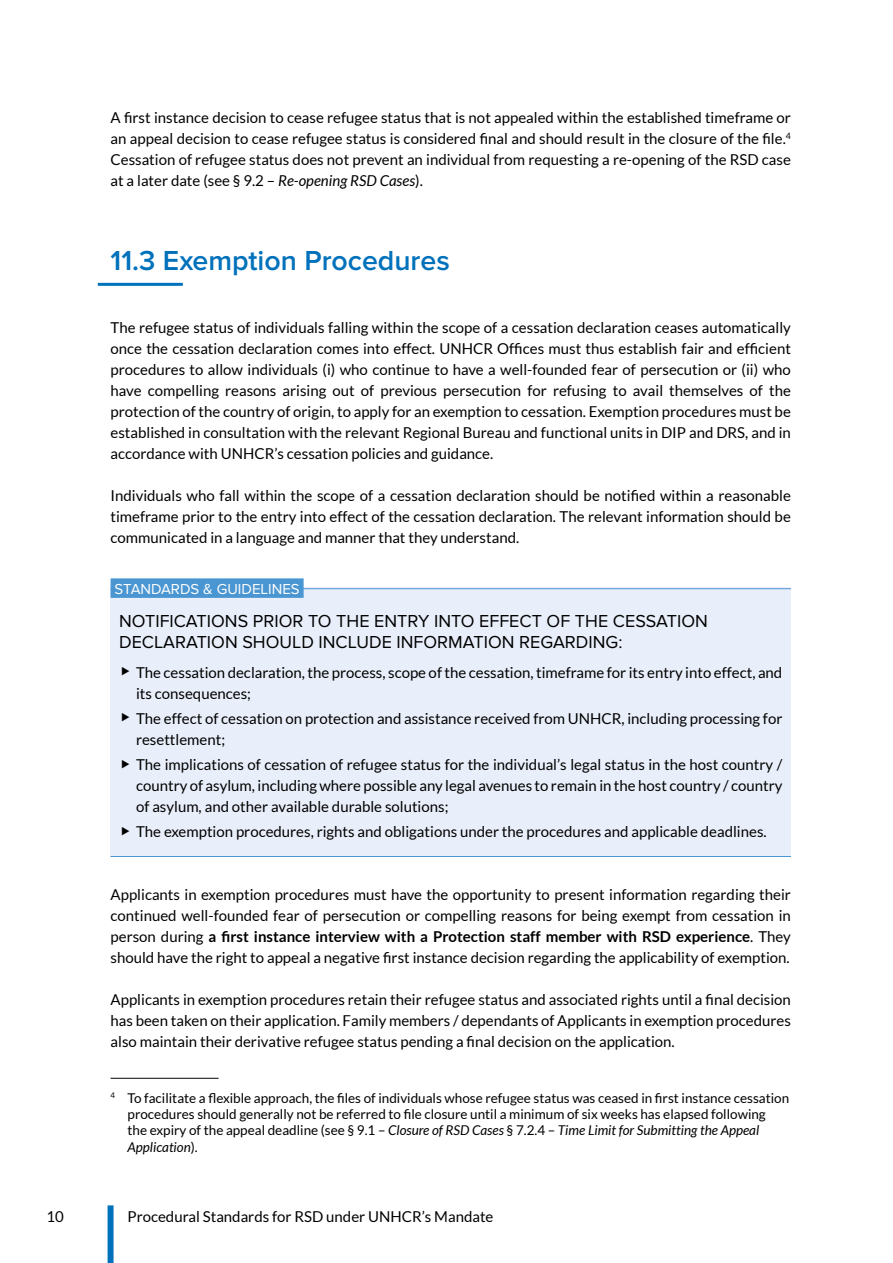
<style>
.page{position:relative;width:893px;height:1263px;background:#fff}
.page>*{position:absolute;margin:0;border:0;box-sizing:border-box;transform-origin:0 0}
.t1{font:600 28.5px "Proxima Nova";color:#0071bb}
.t2{font:18px/21px "Proxima Nova";color:#000}
.t3{font:15px/21px "Lato";color:#000;text-align:justify}
.t4{font:15px "Proxima Nova";color:#fff}
.t5{font:13.5px/16.2px "Lato";color:#000}
.s1{font-style:italic}
.s2{font-weight:700}
</style>
<div class="page">
<hr style="left:98px;top:283px;width:85px;height:3px;background:#0071bb">
<div style="left:111px;top:588px;width:680px;height:77px;background:#e9effa"></div>
<hr style="left:111px;top:588px;width:680px;height:1px;background:#4a96d2">
<div style="left:111px;top:578px;width:193px;height:20px;background:#4a96d2"></div>
<div style="left:111px;top:653px;width:680px;height:61px;background:#e9effa"></div>
<div style="left:111px;top:699px;width:680px;height:61px;background:#e9effa"></div>
<div style="left:111px;top:745px;width:680px;height:83px;background:#e9effa"></div>
<div style="left:111px;top:812px;width:680px;height:45px;background:#e9effa"></div>
<hr style="left:111px;top:856px;width:680px;height:1px;background:#4a96d2">
<hr style="left:111px;top:1078px;width:108px;height:1px;background:#000">
<div style="left:108px;top:1205px;width:6px;height:58px;background:#0071bb"></div>
<p class="t3" style="left:111px;top:107px;width:682px">A first instance decision to cease refugee status that is not appealed within the established timeframe or an appeal decision to cease refugee status is considered final and should result in the closure of the file.<sup>4<br></sup>Cessation of refugee status does not prevent an individual from requesting a re-opening of the RSD case at a later date (see § 9.2 – <span class="s1">Re-opening RSD Cases</span>).</p>
<h1 class="t1" style="left:111px;top:244px;width:341px">11.3 Exemption Procedures</h1>
<p class="t3" style="left:111px;top:317px;width:682px">The refugee status of individuals falling within the scope of a cessation declaration ceases automatically once the cessation declaration comes into effect. UNHCR Offices must thus establish fair and efficient procedures to allow individuals (i) who continue to have a well-founded fear of persecution or (ii) who have compelling reasons arising out of previous persecution for refusing to avail themselves of the protection of the country of origin, to apply for an exemption to cessation. Exemption procedures must be established in consultation with the relevant Regional Bureau and functional units in DIP and DRS, and in accordance with UNHCR’s cessation policies and guidance.</p>
<p class="t3" style="left:111px;top:485px;width:682px">Individuals who fall within the scope of a cessation declaration should be notified within a reasonable timeframe prior to the entry into effect of the cessation declaration. The relevant information should be communicated in a language and manner that they understand.</p>
<p class="t4" style="left:114px;top:580px;width:187px">STANDARDS &amp; GUIDELINES</p>
<p class="t2" style="left:119px;top:611px;width:590px">NOTIFICATIONS PRIOR TO THE ENTRY INTO EFFECT OF THE CESSATION<br>DECLARATION SHOULD INCLUDE INFORMATION REGARDING:</p>
<p class="t3" style="left:136px;top:662px;width:648px">The cessation declaration, the process, scope of the cessation, timeframe for its entry into effect, and its consequences;</p>
<p class="t3" style="left:136px;top:708px;width:648px">The effect of cessation on protection and assistance received from UNHCR, including processing for resettlement;</p>
<p class="t3" style="left:136px;top:754px;width:648px">The implications of cessation of refugee status for the individual’s legal status in the host country / country of asylum, including where possible any legal avenues to remain in the host country / country of asylum, and other available durable solutions;</p>
<p class="t3" style="left:136px;top:821px;width:632px">The exemption procedures, rights and obligations under the procedures and applicable deadlines.</p>
<p class="t3" style="left:111px;top:884px;width:682px">Applicants in exemption procedures must have the opportunity to present information regarding their continued well-founded fear of persecution or compelling reasons for being exempt from cessation in person during <span class="s2">a first instance interview with a Protection staff member with RSD experience</span>. They should have the right to appeal a negative first instance decision regarding the applicability of exemption.</p>
<p class="t3" style="left:111px;top:989px;width:682px">Applicants in exemption procedures retain their refugee status and associated rights until a final decision has been taken on their application. Family members / dependants of Applicants in exemption procedures also maintain their derivative refugee status pending a final decision on the application.</p>
<p class="t5" style="left:128px;top:1090px;width:663px;text-indent:-17px"><sup>4</sup> To facilitate a flexible approach, the files of individuals whose refugee status was ceased in first instance cessation procedures should generally not be referred to file closure until a minimum of six weeks has elapsed following<br>the expiry of the appeal deadline (see § 9.1 – <span class="s1">Closure of RSD Cases</span> § 7.2.4 – <span class="s1">Time Limit for Submitting the Appeal Application</span>).</p>
<p class="t3" style="left:47px;top:1206px;width:19px">10</p>
<p class="t3" style="left:128px;top:1206px;width:367px">Procedural Standards for RSD under UNHCR’s Mandate</p>
</div>
